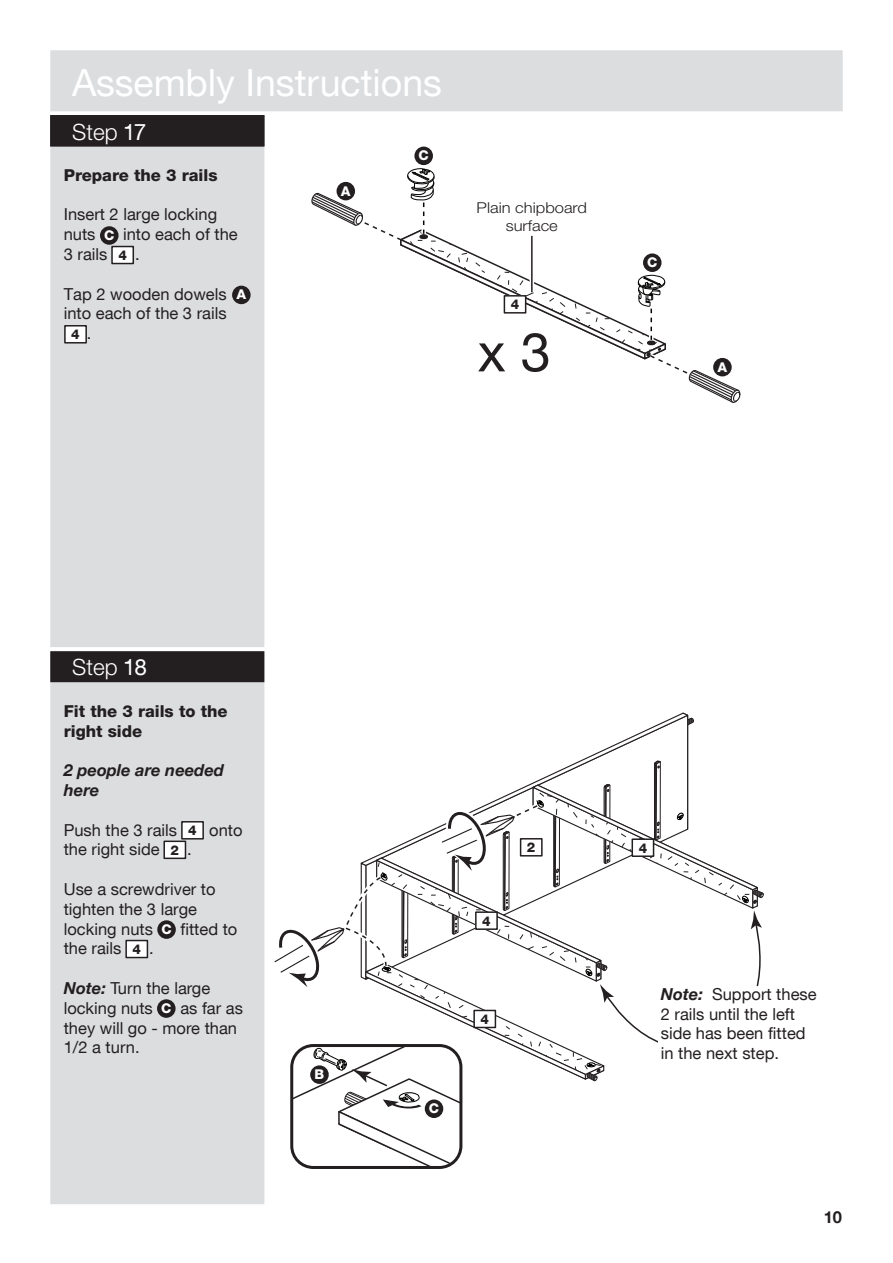
<style>
.page{position:relative;width:893px;height:1263px;background:#fff}
.page>*{position:absolute;margin:0;border:0;box-sizing:border-box;transform-origin:0 0}
.t1{font:54px "Helvetica Neue CE";color:#231f20}
.t2{font:37.5px "Helvetica Neue CE";color:#fff}
.t3{font:300 22.5px "Helvetica Neue CE";color:#fff}
.t4{font:16.5px/19.8px "Helvetica Neue CE";color:#231f20}
.t5{font:800 16.5px/19.8px "Helvetica Neue CE";color:#231f20}
.t6{font:italic 700 16.5px/19.8px "Helvetica Neue CE";color:#231f20}
.t7{font:700 16.5px "Helvetica Neue CE";color:#231f20}
.t8{font:300 15px/18px "Helvetica Neue CE";color:#231f20;text-align:center;scale:1.1 1}
.t9{font:800 13.5px "Helvetica Neue CE";color:#231f20}
.t10{font:800 13.5px "Helvetica Neue CE";color:#fff}
.s1{font-weight:400}
.s2{font-weight:700;font-style:italic}
</style>
<div class="page">
<div style="left:51px;top:51px;width:791px;height:60px;background:#dcdddf"></div>
<div style="left:50px;top:50px;width:793px;height:61px;border:2px solid #dcdddf"></div>
<div style="left:51px;top:146px;width:213px;height:1057px;background:#dcdddf"></div>
<div style="left:50px;top:145px;width:214px;height:1059px;border:2px solid #dcdddf"></div>
<div style="left:51px;top:116px;width:213px;height:30px;background:#231f20"></div>
<div style="left:50px;top:115px;width:214px;height:31px;border:2px solid #231f20"></div>
<svg style="left:50px;top:647px;width:215px;height:5px"></svg>
<div style="left:51px;top:652px;width:213px;height:29px;background:#231f20"></div>
<div style="left:50px;top:651px;width:214px;height:31px;border:2px solid #231f20"></div>
<div style="left:415px;top:147px;width:17px;height:17px;background:#231f20;border-radius:50%"></div>
<div style="left:414px;top:147px;width:19px;height:18px;border:2px solid #231f20;border-radius:50%"></div>
<div style="left:112px;top:246px;width:21px;height:18px;background:#fff"></div>
<div style="left:111px;top:246px;width:23px;height:18px;border:2px solid #231f20"></div>
<div style="left:101px;top:227px;width:17px;height:17px;background:#231f20;border-radius:50%"></div>
<div style="left:100px;top:226px;width:19px;height:19px;border:2px solid #231f20;border-radius:50%"></div>
<div style="left:233px;top:286px;width:17px;height:17px;background:#231f20;border-radius:50%"></div>
<div style="left:232px;top:286px;width:19px;height:18px;border:2px solid #231f20;border-radius:50%"></div>
<div style="left:65px;top:326px;width:21px;height:17px;background:#fff"></div>
<div style="left:64px;top:325px;width:23px;height:18px;border:2px solid #231f20"></div>
<div style="left:158px;top:921px;width:17px;height:17px;background:#231f20;border-radius:50%"></div>
<div style="left:157px;top:920px;width:19px;height:19px;border:2px solid #231f20;border-radius:50%"></div>
<div style="left:158px;top:1000px;width:17px;height:17px;background:#231f20;border-radius:50%"></div>
<div style="left:157px;top:999px;width:19px;height:19px;border:2px solid #231f20;border-radius:50%"></div>
<div style="left:182px;top:822px;width:21px;height:17px;background:#fff"></div>
<div style="left:181px;top:821px;width:23px;height:18px;border:2px solid #231f20"></div>
<div style="left:164px;top:841px;width:21px;height:17px;background:#fff"></div>
<div style="left:163px;top:840px;width:23px;height:19px;border:2px solid #231f20"></div>
<div style="left:126px;top:940px;width:21px;height:17px;background:#fff"></div>
<div style="left:125px;top:940px;width:23px;height:18px;border:2px solid #231f20"></div>
<svg style="left:274px;top:712px;width:490px;height:457px"></svg>
<svg style="left:311px;top:168px;width:430px;height:235px"></svg>
<p class="t2" style="left:72px;top:60px;width:371px">Assembly Instructions</p>
<p class="t3" style="left:72px;top:118px;width:76px">Step <span class="s1">17</span></p>
<p class="t5" style="left:64px;top:165px;width:155px">Prepare the 3 rails</p>
<p class="t4" style="left:64px;top:205px;width:155px">Insert 2 large locking nuts</p>
<p class="t4" style="left:123px;top:225px;width:116px">into each of the</p>
<p class="t10" style="left:104px;top:227px;width:12px">C</p>
<p class="t4" style="left:64px;top:244px;width:45px">3 rails</p>
<p class="t4" style="left:135px;top:244px;width:6px">.</p>
<p class="t4" style="left:64px;top:284px;width:164px;text-align:justify">Tap 2 wooden dowels into each of the 3 rails . .</p>
<p class="t9" style="left:118px;top:247px;width:10px">4</p>
<p class="t9" style="left:71px;top:326px;width:10px">4</p>
<p class="t10" style="left:419px;top:147px;width:12px">C</p>
<p class="t8" style="left:477px;top:199px;width:102px">Plain chipboard surface</p>
<p class="t9" style="left:511px;top:296px;width:10px">4</p>
<p class="t1" style="left:478px;top:320px;width:75px">x 3</p>
<p class="t10" style="left:647px;top:254px;width:12px">C</p>
<p class="t3" style="left:72px;top:654px;width:76px">Step <span class="s1">18</span></p>
<p class="t5" style="left:64px;top:701px;width:165px">Fit the 3 rails to the right side</p>
<p class="t6" style="left:64px;top:761px;width:162px">2 people are needed here</p>
<p class="t4" style="left:64px;top:820px;width:115px">Push the 3 rails</p>
<p class="t4" style="left:209px;top:820px;width:35px">onto</p>
<p class="t4" style="left:64px;top:840px;width:97px">the right side</p>
<p class="t4" style="left:187px;top:840px;width:6px">.</p>
<p class="t4" style="left:64px;top:879px;width:153px">Use a screwdriver to tighten the 3 large locking nuts</p>
<p class="t9" style="left:188px;top:822px;width:10px">4</p>
<p class="t9" style="left:171px;top:842px;width:10px">2</p>
<p class="t4" style="left:181px;top:919px;width:58px">fitted to</p>
<p class="t10" style="left:161px;top:921px;width:12px">C</p>
<p class="t4" style="left:64px;top:939px;width:59px">the rails</p>
<p class="t4" style="left:149px;top:939px;width:6px">.</p>
<p class="t4" style="left:64px;top:978px;width:148px"><span class="s2">Note:</span> Turn the large locking nuts</p>
<p class="t9" style="left:133px;top:941px;width:10px">4</p>
<p class="t4" style="left:64px;top:998px;width:181px;text-indent:117px">as far as they will go - more than<br>1/2 a turn.</p>
<p class="t10" style="left:161px;top:1000px;width:12px">C</p>
<p class="t10" style="left:315px;top:1066px;width:11px">B</p>
<p class="t10" style="left:429px;top:1100px;width:12px">C</p>
<p class="t9" style="left:482px;top:912px;width:10px">4</p>
<p class="t9" style="left:480px;top:1011px;width:10px">4</p>
<p class="t9" style="left:527px;top:839px;width:10px">2</p>
<p class="t9" style="left:639px;top:839px;width:10px">4</p>
<p class="t4" style="left:661px;top:984px;width:157px"><span class="s2">Note:</span> Support these<br>2 rails until the left side has been fitted in the next step.</p>
<p class="t7" style="left:824px;top:1207px;width:20px">10</p>
</div>
